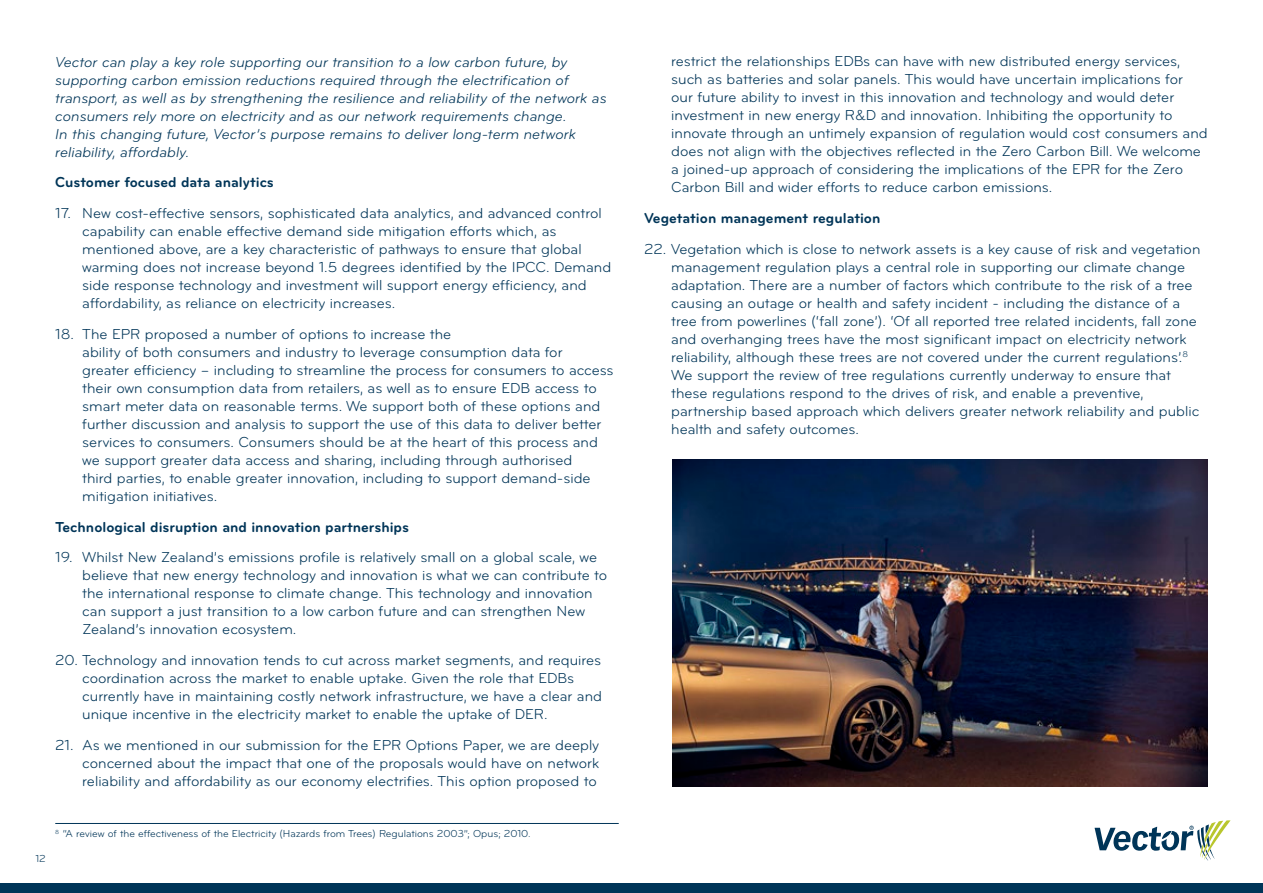
<style>
.page{position:relative;width:1263px;height:893px;background:#fff}
.page>*{position:absolute;margin:0;border:0;box-sizing:border-box;transform-origin:0 0}
.t1{font:15px/18px "Bryant";color:#003558}
.t2{font:italic 15px/18px "Bryant";color:#003558}
.t3{font:700 15px "Bryant";color:#003558}
.t4{font:10.5px "Bryant";color:#003558}
</style>
<div class="page">
<div style="left:0;top:883px;width:1263px;height:10px;background:#003558"></div>
<hr style="left:55px;top:823px;width:564px;height:1px;background:#003558">
<img style="left:673px;top:459px;width:535px;height:328px">
<svg style="left:1094px;top:820px;width:136px;height:41px"></svg>
<p class="t2" style="left:55px;top:53px;width:553px">Vector can play a key role supporting our transition to a low carbon future, by supporting carbon emission reductions required through the electrification of transport, as well as by strengthening the resilience and reliability of the network as consumers rely more on electricity and as our network requirements change.<br>In this changing future, Vector’s purpose remains to deliver long-term network reliability, affordably.</p>
<p class="t3" style="left:55px;top:173px;width:220px">Customer focused data analytics</p>
<p class="t1" style="left:82px;top:204px;width:530px;text-indent:-27px">17. New cost-effective sensors, sophisticated data analytics, and advanced control capability can enable effective demand side mitigation efforts which, as mentioned above, are a key characteristic of pathways to ensure that global warming does not increase beyond 1.5 degrees identified by the IPCC. Demand side response technology and investment will support energy efficiency, and affordability, as reliance on electricity increases.</p>
<p class="t1" style="left:82px;top:325px;width:533px;text-indent:-27px">18. The EPR proposed a number of options to increase the<br>ability of both consumers and industry to leverage consumption data for<br>greater efficiency – including to streamline the process for consumers to access their own consumption data from retailers, as well as to ensure EDB access to smart meter data on reasonable terms. We support both of these options and further discussion and analysis to support the use of this data to deliver better services to consumers. Consumers should be at the heart of this process and we support greater data access and sharing, including through authorised<br>third parties, to enable greater innovation, including to support demand-side mitigation initiatives.</p>
<p class="t3" style="left:55px;top:517px;width:355px">Technological disruption and innovation partnerships</p>
<p class="t1" style="left:82px;top:548px;width:526px;text-indent:-27px">19. Whilst New Zealand’s emissions profile is relatively small on a global scale, we believe that new energy technology and innovation is what we can contribute to the international response to climate change. This technology and innovation can support a just transition to a low carbon future and can strengthen New Zealand’s innovation ecosystem.</p>
<p class="t1" style="left:82px;top:651px;width:521px;text-indent:-27px">20. Technology and innovation tends to cut across market segments, and requires coordination across the market to enable uptake. Given the role that EDBs currently have in maintaining costly network infrastructure, we have a clear and unique incentive in the electricity market to enable the uptake of DER.</p>
<p class="t1" style="left:82px;top:736px;width:519px;text-align:justify;text-indent:-27px">21. As we mentioned in our submission for the EPR Options Paper, we are deeply concerned about the impact that one of the proposals would have on network reliability and affordability as our economy electrifies. This option proposed to</p>
<p class="t4" style="left:35px;top:852px;width:12px">12</p>
<p class="t4" style="left:55px;top:827px;width:477px"><sup>8</sup> “A review of the effectiveness of the Electricity (Hazards from Trees) Regulations 2003”; Opus; 2010.</p>
<p class="t1" style="left:671px;top:53px;width:538px">restrict the relationships EDBs can have with new distributed energy services, such as batteries and solar panels. This would have uncertain implications for our future ability to invest in this innovation and technology and would deter investment in new energy R&amp;D and innovation. Inhibiting the opportunity to innovate through an untimely expansion of regulation would cost consumers and does not align with the objectives reflected in the Zero Carbon Bill. We welcome a joined-up approach of considering the implications of the EPR for the Zero Carbon Bill and wider efforts to reduce carbon emissions.</p>
<p class="t3" style="left:644px;top:209px;width:238px">Vegetation management regulation</p>
<p class="t1" style="left:671px;top:240px;width:531px;text-indent:-27px">22. Vegetation which is close to network assets is a key cause of risk and vegetation management regulation plays a central role in supporting our climate change adaptation. There are a number of factors which contribute to the risk of a tree causing an outage or health and safety incident - including the distance of a tree from powerlines (‘fall zone’). ‘Of all reported tree related incidents, fall zone and overhanging trees have the most significant impact on electricity network reliability, although these trees are not covered under the current regulations’.<sup>8<br></sup>We support the review of tree regulations currently underway to ensure that these regulations respond to the drives of risk, and enable a preventive, partnership based approach which delivers greater network reliability and public health and safety outcomes.</p>
</div>
